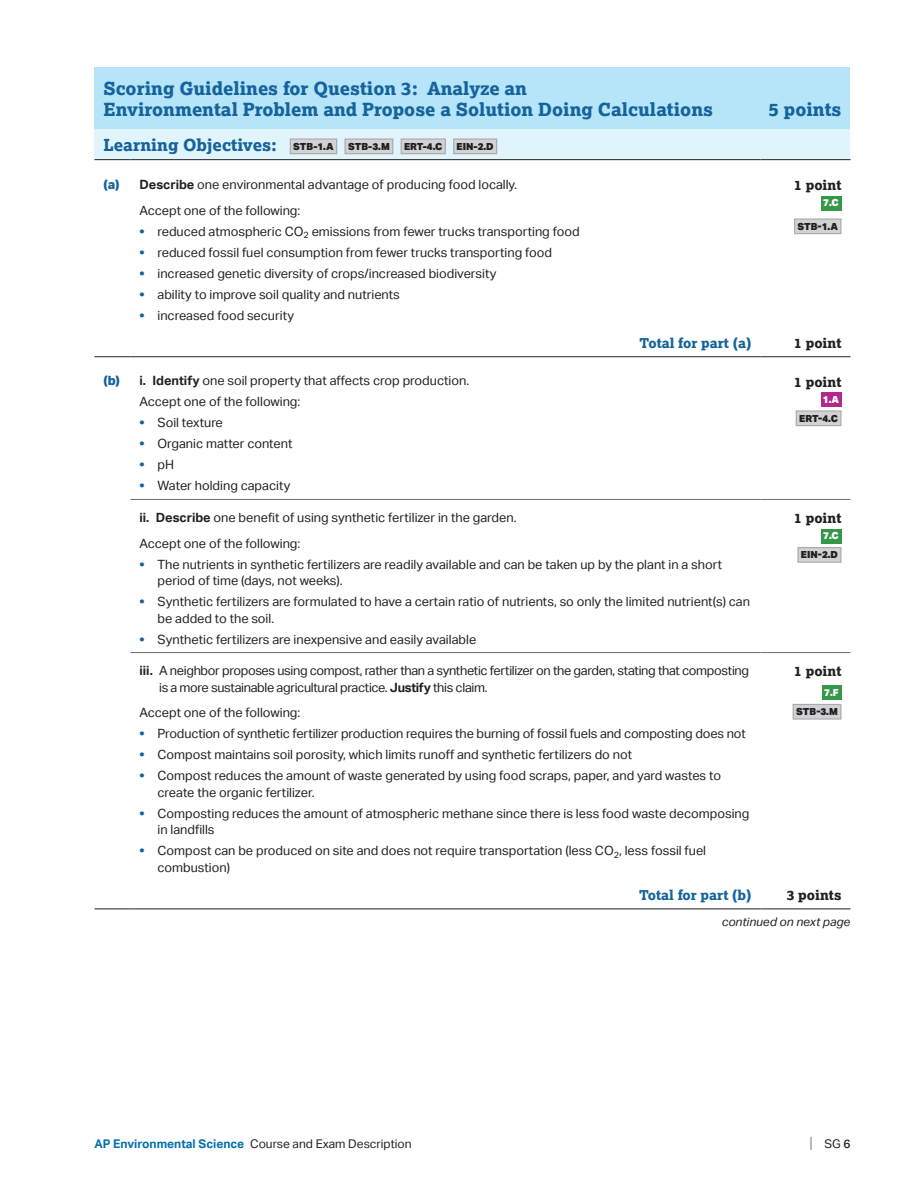
<style>
.page{position:relative;width:918px;height:1188px;background:#fff}
.page>*{position:absolute;margin:0;border:0;box-sizing:border-box;transform-origin:0 0}
.t1{font:800 18px/21px "Lexia";color:#15639c}
.t2{font:800 16.5px "Lexia";color:#15639c}
.t3{font:800 13.5px "Lexia";color:#231f20}
.t4{font:800 13.5px "Lexia";color:#15639c}
.t5{font:12.75px/16.5px "Aktiv Grotesk";color:#231f20}
.t6{font:12.75px/16.5px "Aktiv Grotesk";letter-spacing:-.025em;color:#231f20}
.t7{font:800 12.75px "Aktiv Grotesk";color:#15639c}
.t8{font:12px "Aktiv Grotesk";color:#231f20}
.t9{font:italic 12px "Aktiv Grotesk";color:#231f20}
.t10{font:900 9.75px "Aktiv Grotesk";color:#231f20}
.t11{font:900 9.75px "Aktiv Grotesk";color:#fff}
.s1{font-family:"Aktiv Grotesk";font-weight:900;font-size:9.75px;color:#231f20}
.s2{font-weight:700}
.s3{font-weight:800;color:#15639c}
.s4{font-weight:700;color:#006eaf}
.s5{font-size:15px;color:#808285}
.s6{font-weight:500}
</style>
<div class="page">
<div style="left:94px;top:68px;width:756px;height:61px;background:#b6e4f9"></div>
<div style="left:94px;top:129px;width:756px;height:31px;background:#e0f4fc"></div>
<div style="left:290px;top:139px;width:47px;height:15px;background:#d1d2d4"></div>
<div style="left:345px;top:139px;width:48px;height:15px;background:#d1d2d4"></div>
<div style="left:821px;top:196px;width:21px;height:15px;background:#359847"></div>
<div style="left:401px;top:139px;width:44px;height:15px;background:#d1d2d4"></div>
<div style="left:401px;top:138px;width:45px;height:16px;border:1px solid #a8a9ad"></div>
<div style="left:454px;top:139px;width:43px;height:15px;background:#d1d2d4"></div>
<div style="left:453px;top:138px;width:44px;height:16px;border:1px solid #a8a9ad"></div>
<div style="left:795px;top:219px;width:46px;height:15px;background:#d1d2d4"></div>
<div style="left:794px;top:218px;width:48px;height:16px;border:1px solid #a8a9ad"></div>
<div style="left:821px;top:392px;width:21px;height:15px;background:#b1298b"></div>
<div style="left:796px;top:411px;width:45px;height:15px;background:#d1d2d4"></div>
<div style="left:796px;top:410px;width:46px;height:16px;border:1px solid #a8a9ad"></div>
<div style="left:821px;top:529px;width:21px;height:15px;background:#359847"></div>
<div style="left:798px;top:548px;width:43px;height:14px;background:#d1d2d4"></div>
<div style="left:797px;top:547px;width:45px;height:16px;border:1px solid #a8a9ad"></div>
<div style="left:822px;top:685px;width:20px;height:15px;background:#359847"></div>
<div style="left:793px;top:704px;width:48px;height:15px;background:#d1d2d4"></div>
<div style="left:793px;top:704px;width:49px;height:16px;border:1px solid #a8a9ad"></div>
<hr style="left:130px;top:159px;width:630px;height:1px;background:#231f20">
<hr style="left:760px;top:159px;width:90px;height:1px;background:#231f20">
<hr style="left:130px;top:499px;width:630px;height:1px;background:#6c6d70">
<hr style="left:760px;top:499px;width:90px;height:1px;background:#6c6d70">
<hr style="left:94px;top:909px;width:36px;height:1px;background:#231f20">
<hr style="left:130px;top:909px;width:630px;height:1px;background:#231f20">
<hr style="left:760px;top:909px;width:90px;height:1px;background:#231f20">
<hr style="left:130px;top:652px;width:630px;height:1px;background:#6c6d70">
<hr style="left:760px;top:652px;width:90px;height:1px;background:#6c6d70">
<hr style="left:94px;top:356px;width:36px;height:1px;background:#231f20">
<hr style="left:130px;top:356px;width:630px;height:1px;background:#231f20">
<hr style="left:760px;top:356px;width:90px;height:1px;background:#231f20">
<div style="left:290px;top:138px;width:47px;height:16px;border:1px solid #a8a9ad"></div>
<div style="left:345px;top:138px;width:48px;height:16px;border:1px solid #a8a9ad"></div>
<hr style="left:94px;top:159px;width:36px;height:1px;background:#231f20">
<h1 class="t1" style="left:104px;top:77px;width:611px">Scoring Guidelines for Question 3: Analyze an<br>Environmental Problem and Propose a Solution Doing Calculations</h1>
<h1 class="t1" style="left:768px;top:98px;width:75px">5 points</h1>
<p class="t2" style="left:104px;top:134px;width:232px">Learning Objectives: <span class="s1">STB-1.A</span></p>
<p class="t10" style="left:348px;top:140px;width:43px">STB-3.M</p>
<p class="t10" style="left:404px;top:140px;width:40px">ERT-4.C</p>
<p class="t10" style="left:457px;top:140px;width:39px">EIN-2.D</p>
<p class="t7" style="left:104px;top:176px;width:18px">(a)</p>
<p class="t5" style="left:140px;top:172px;width:379px;line-height:25.5px"><span class="s2">Describe</span> one environmental advantage of producing food locally.<br>Accept one of the following:</p>
<p class="t3" style="left:794px;top:176px;width:49px">1 point</p>
<p class="t11" style="left:823px;top:197px;width:17px">7.C</p>
<p class="t10" style="left:797px;top:220px;width:42px">STB-1.A</p>
<p class="t5" style="left:140px;top:223px;width:442px"><span class="s3">•</span> reduced atmospheric CO<sub>2</sub> emissions from fewer trucks transporting food</p>
<p class="t5" style="left:139px;top:244px;width:414px"><span class="s3">•</span> reduced fossil fuel consumption from fewer trucks transporting food</p>
<p class="t5" style="left:139px;top:265px;width:358px"><span class="s3">•</span> increased genetic diversity of crops/increased biodiversity</p>
<p class="t5" style="left:139px;top:286px;width:262px"><span class="s3">•</span> ability to improve soil quality and nutrients</p>
<p class="t5" style="left:139px;top:307px;width:156px"><span class="s3">•</span> increased food security</p>
<p class="t4" style="left:640px;top:334px;width:113px">Total for part (a)</p>
<p class="t3" style="left:794px;top:334px;width:49px">1 point</p>
<p class="t7" style="left:104px;top:372px;width:18px">(b)</p>
<p class="t5" style="left:140px;top:371px;width:331px;line-height:21px"><span class="s2">i. Identify</span> one soil property that affects crop production.<br>Accept one of the following:</p>
<p class="t3" style="left:794px;top:373px;width:49px">1 point</p>
<p class="t11" style="left:823px;top:393px;width:18px">1.A</p>
<p class="t10" style="left:799px;top:412px;width:40px">ERT-4.C</p>
<p class="t5" style="left:140px;top:415px;width:85px"><span class="s3">•</span> Soil texture</p>
<p class="t5" style="left:140px;top:436px;width:154px"><span class="s3">•</span> Organic matter content</p>
<p class="t5" style="left:140px;top:457px;width:36px"><span class="s3">•</span> pH</p>
<p class="t5" style="left:140px;top:478px;width:152px"><span class="s3">•</span> Water holding capacity</p>
<p class="t5" style="left:140px;top:505px;width:379px;line-height:25.5px"><span class="s2">ii. Describe</span> one benefit of using synthetic fertilizer in the garden.<br>Accept one of the following:</p>
<p class="t3" style="left:794px;top:510px;width:49px">1 point</p>
<p class="t11" style="left:823px;top:530px;width:17px">7.C</p>
<p class="t10" style="left:801px;top:548px;width:39px">EIN-2.D</p>
<p class="t5" style="left:158px;top:556px;width:566px;text-indent:-18px"><span class="s3">•</span> The nutrients in synthetic fertilizers are readily available and can be taken up by the plant in a short period of time (days, not weeks).</p>
<p class="t5" style="left:158px;top:593px;width:594px;text-indent:-18px"><span class="s3">•</span> Synthetic fertilizers are formulated to have a certain ratio of nutrients, so only the limited nutrient(s) can be added to the soil.</p>
<p class="t5" style="left:140px;top:631px;width:338px"><span class="s3">•</span> Synthetic fertilizers are inexpensive and easily available</p>
<p class="t6" style="left:159px;top:663px;width:591px;text-indent:-20px"><span class="s2">iii.</span> A neighbor proposes using compost, rather than a synthetic fertilizer on the garden, stating that composting is a more sustainable agricultural practice. <span class="s2">Justify</span> this claim.</p>
<p class="t5" style="left:140px;top:705px;width:162px">Accept one of the following:</p>
<p class="t3" style="left:794px;top:663px;width:49px">1 point</p>
<p class="t11" style="left:824px;top:686px;width:16px">7.F</p>
<p class="t10" style="left:796px;top:705px;width:43px">STB-3.M</p>
<p class="t5" style="left:140px;top:726px;width:608px"><span class="s3">•</span> Production of synthetic fertilizer production requires the burning of fossil fuels and composting does not</p>
<p class="t5" style="left:140px;top:747px;width:494px"><span class="s3">•</span> Compost maintains soil porosity, which limits runoff and synthetic fertilizers do not</p>
<p class="t5" style="left:158px;top:768px;width:565px;text-indent:-18px"><span class="s3">•</span> Compost reduces the amount of waste generated by using food scraps, paper, and yard wastes to create the organic fertilizer.</p>
<p class="t5" style="left:158px;top:805px;width:593px;text-indent:-18px"><span class="s3">•</span> Composting reduces the amount of atmospheric methane since there is less food waste decomposing in landfills</p>
<p class="t5" style="left:157px;top:843px;width:550px;text-indent:-18px"><span class="s3">•</span> Compost can be produced on site and does not require transportation (less CO<sub>2</sub>, less fossil fuel combustion)</p>
<p class="t4" style="left:639px;top:886px;width:114px">Total for part (b)</p>
<p class="t3" style="left:787px;top:886px;width:56px">3 points</p>
<p class="t9" style="left:722px;top:915px;width:130px">continued on next page</p>
<p class="t8" style="left:94px;top:1136px;width:319px"><span class="s4">AP Environmental Science</span> Course and Exam Description</p>
<p class="t8" style="left:810px;top:1136px;width:42px"><span class="s5">|</span> SG <span class="s6">6</span></p>
</div>
